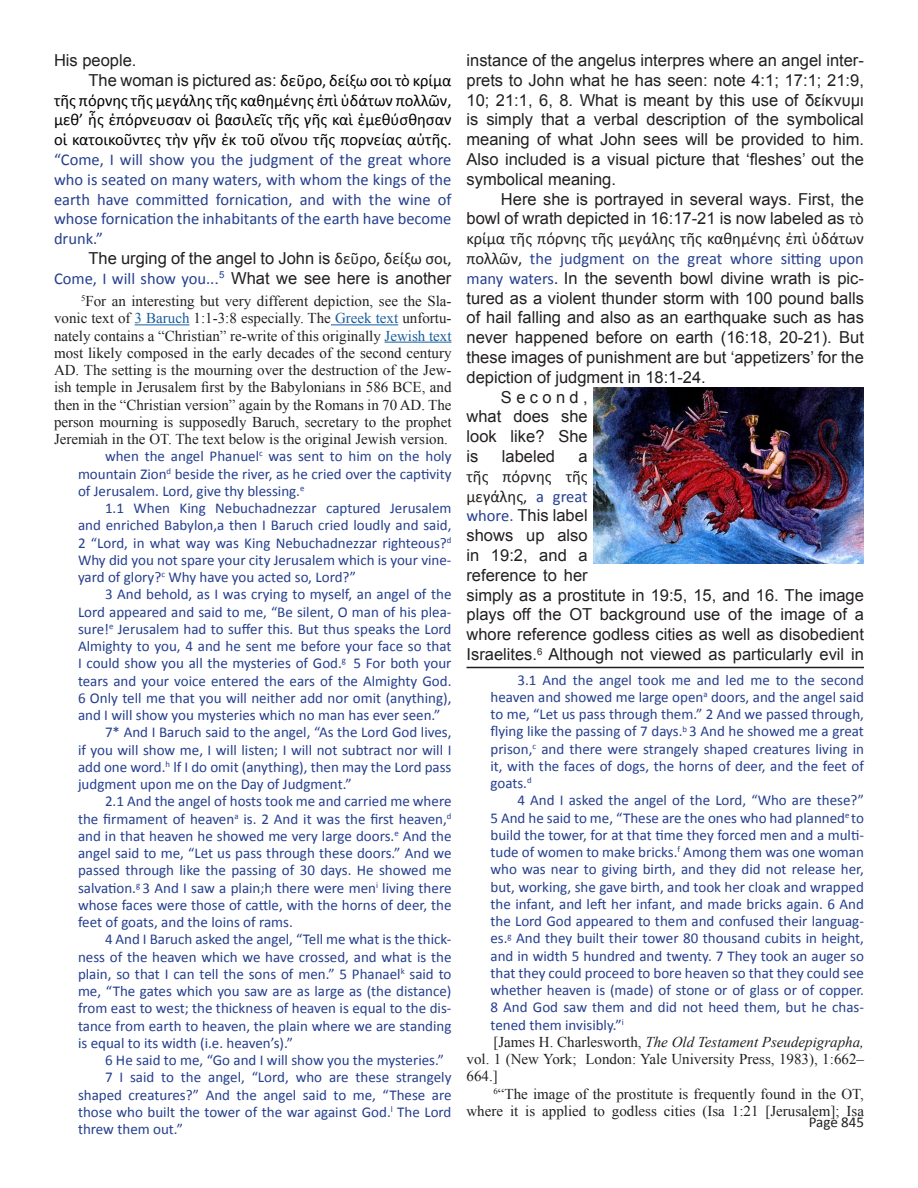
<style>
.page{position:relative;width:918px;height:1188px;background:#fff}
.page>*{position:absolute;margin:0;border:0;box-sizing:border-box;transform-origin:0 0}
.t1{font:16.5px/19.8px "Arial";color:#231f20;text-align:justify}
.t2{font:16.5px/19.8px "Calibri";color:#253f8e;text-align:justify}
.Footnote{font:15px/17.2px "Calibri";color:#253f8e;text-align:justify}
.Footnote-2{font:15px/17.2px "Times New Roman";color:#231f20;text-align:justify}
.t3{font:15px "Calibri";color:#231f20}
.s1{font-family:"Arial";color:#231f20}
.s2{color:#000}
.s3{font-family:"Calibri"}
.s4{font-family:"Calibri";color:#253f8e}
.s5{color:#253f8e}
.s6{color:#175d9e}
.s7{font-style:italic}
</style>
<div class="page">
<hr style="left:135px;top:325px;width:55px;height:1px;background:#175d9e">
<hr style="left:331px;top:325px;width:67px;height:1px;background:#175d9e">
<hr style="left:385px;top:342px;width:66px;height:1px;background:#175d9e">
<hr style="left:466px;top:667px;width:398px;height:1px;background:#231f20">
<img style="left:594px;top:387px;width:270px;height:176px">
<p class="t1" style="left:54px;top:50px;width:84px">His people.</p>
<p class="t2" style="left:54px;top:70px;width:399px;text-indent:34px"><span class="s1">The woman is pictured as:</span> <span class="s2">δεῦρο, δείξω σοι τὸ κρίμα τῆς πόρνης τῆς μεγάλης τῆς καθημένης ἐπὶ ὑδάτων πολλῶν, μεθʼ ἧς ἐπόρνευσαν οἱ βασιλεῖς τῆς γῆς καὶ ἐμεθύσθησαν οἱ κατοικοῦντες τὴν γῆν ἐκ τοῦ οἴνου τῆς πορνείας αὐτῆς. </span>“Come, I will show you the judgment of the great whore who is seated on many waters, with whom the kings of the earth have committed fornication, and with the wine of whose fornication the inhabitants of the earth have become drunk.”</p>
<p class="t1" style="left:54px;top:248px;width:399px;text-align:right">The urging of the angel to John is <span class="s3">δεῦρο, δείξω σοι,<br></span><span class="s4">Come, I will show you..</span><span class="s5">.</span><sup>5</sup> What we see here is another</p>
<p class="Footnote-2" style="left:54px;top:292px;width:399px;text-indent:27px"><sup>5</sup>For an interesting but very different depiction, see the Sla&shy;vonic text of <span class="s6">3 Baruch</span> 1:1-3:8 especially. The <span class="s6">Greek text</span> unfortu&shy;nately contains a “Christian” re-write of this originally <span class="s6">Jewish text </span>most likely composed in the early decades of the second century AD. The setting is the mourning over the destruction of the Jew&shy;ish temple in Jerusalem first by the Babylonians in 586 BCE, and then in the “Christian version” again by the Romans in 70 AD. The person mourning is supposedly Baruch, secretary to the prophet Jeremiah in the OT. The text below is the original Jewish version.</p>
<p class="Footnote" style="left:78px;top:447px;width:375px;text-indent:27px">when the angel Phanuel<sup>c</sup> was sent to him on the holy mountain Zion<sup>d</sup> beside the river, as he cried over the captivity of Jerusalem. Lord, give thy blessing.<sup>e</sup></p>
<p class="Footnote" style="left:78px;top:499px;width:375px;text-indent:27px">1.1 When King Nebuchadnezzar captured Jerusalem and enriched Babylon,a then I Baruch cried loudly and said, 2 “Lord, in what way was King Nebuchadnezzar righteous?<sup>d </sup>Why did you not spare your city Jerusalem which is your vine&shy;yard of glory?<sup>c</sup> Why have you acted so, Lord?”</p>
<p class="Footnote" style="left:78px;top:585px;width:375px;text-indent:27px">3 And behold, as I was crying to myself, an angel of the Lord appeared and said to me, “Be silent, O man of his plea&shy;sure!<sup>e</sup> Jerusalem had to suffer this. But thus speaks the Lord Almighty to you, 4 and he sent me before your face so that I could show you all the mysteries of God.<sup>g</sup> 5 For both your tears and your voice entered the ears of the Almighty God.<br>6 Only tell me that you will neither add nor omit (anything), and I will show you mysteries which no man has ever seen.”</p>
<p class="Footnote" style="left:78px;top:723px;width:375px;text-indent:27px">7* And I Baruch said to the angel, “As the Lord God lives, if you will show me, I will listen; I will not subtract nor will I add one word.<sup>h</sup> lf I do omit (anything), then may the Lord pass judgment upon me on the Day of Judgment.”</p>
<p class="Footnote" style="left:78px;top:792px;width:375px;text-indent:27px">2.1 And the angel of hosts took me and carried me where the firmament of heaven<sup>a</sup> is. 2 And it was the first heaven,<sup>d </sup>and in that heaven he showed me very large doors.<sup>e</sup> And the angel said to me, “Let us pass through these doors.” And we passed through like the passing of 30 days. He showed me salvation.<sup>g</sup> 3 And I saw a plain;h there were men<sup>i</sup> living there whose faces were those of cattle, with the horns of deer, the feet of goats, and the loins of rams.</p>
<p class="Footnote" style="left:78px;top:930px;width:375px;text-indent:27px">4 And I Baruch asked the angel, “Tell me what is the thick&shy;ness of the heaven which we have crossed, and what is the plain, so that I can tell the sons of men.” 5 Phanael<sup>k</sup> said to me, “The gates which you saw are as large as (the distance) from east to west; the thickness of heaven is equal to the dis&shy;tance from earth to heaven, the plain where we are standing is equal to its width (i.e. heaven’s).”</p>
<p class="Footnote" style="left:105px;top:1051px;width:341px">6 He said to me, “Go and I will show you the mysteries.”</p>
<p class="Footnote" style="left:78px;top:1068px;width:375px;text-indent:27px">7 I said to the angel, “Lord, who are these strangely shaped creatures?” And the angel said to me, “These are those who built the tower of the war against God.<sup>l</sup> The Lord threw them out.”</p>
<p class="t1" style="left:466px;top:50px;width:399px">instance of the angelus interpres where an angel inter&shy;prets to John what he has seen: note 4:1; 17:1; 21:9, 10; 21:1, 6, 8. What is meant by this use of δείκνυμι is simply that a verbal description of the symbolical meaning of what John sees will be provided to him.<br>Also included is a visual picture that ‘fleshes’ out the symbolical meaning.</p>
<p class="t1" style="left:466px;top:189px;width:399px;text-indent:34px">Here she is portrayed in several ways. First, the bowl of wrath depicted in 16:17-21 is now labeled as <span class="s3">τὸ κρίμα τῆς πόρνης τῆς μεγάλης τῆς καθημένης ἐπὶ ὑδάτων πολλῶν,</span> <span class="s4">the judgment on the great whore sitting upon many waters</span><span class="s3">.</span> In the seventh bowl divine wrath is pic&shy;tured as a violent thunder storm with 100 pound balls of hail falling and also as an earthquake such as has never happened before on earth (16:18, 20-21). But these images of punishment are but ‘appetizers’ for the depiction of judgment in 18:1-24.</p>
<p class="t1" style="left:466px;top:387px;width:123px;text-indent:34px">Second, what does she look like? She is</p>
<p class="t1" style="left:502px;top:446px;width:55px">labeled</p>
<p class="t1" style="left:466px;top:446px;width:399px;text-align:left;text-indent:112px">a<br><span class="s3">τῆς πόρνης τῆς<br>μεγάλης,</span> <span class="s4">a great<br>whore.</span> This label<br>shows up also<br>in 19:2, and a<br>reference to her<br>simply as a prostitute in 19:5, 15, and 16. The image plays off the OT background use of the image of a whore reference godless cities as well as disobedient<br>Israelites.<sup>6</sup> Although not viewed as particularly evil in</p>
<p class="Footnote" style="left:490px;top:671px;width:375px;text-indent:27px">3.1 And the angel took me and led me to the second heaven and showed me large open<sup>a</sup> doors, and the angel said to me, “Let us pass through them.” 2 And we passed through, flying like the passing of 7 days.<sup>b</sup> 3 And he showed me a great prison,<sup>c</sup> and there were strangely shaped creatures living in it, with the faces of dogs, the horns of deer, and the feet of goats.<sup>d</sup></p>
<p class="Footnote" style="left:490px;top:791px;width:375px;text-indent:27px">4 And I asked the angel of the Lord, “Who are these?” 5 And he said to me, “These are the ones who had planned<sup>e</sup> to build the tower, for at that time they forced men and a multi&shy;tude of women to make bricks.<sup>f</sup> Among them was one woman who was near to giving birth, and they did not release her, but, working, she gave birth, and took her cloak and wrapped the infant, and left her infant, and made bricks again. 6 And the Lord God appeared to them and confused their languag&shy;es.<sup>g</sup> And they built their tower 80 thousand cubits in height, and in width 5 hundred and twenty. 7 They took an auger so that they could proceed to bore heaven so that they could see whether heaven is (made) of stone or of glass or of copper.<br>8 And God saw them and did not heed them, but he chas&shy;tened them invisibly.”<sup>i</sup></p>
<p class="Footnote-2" style="left:466px;top:1033px;width:399px;text-indent:27px">[James H. Charlesworth, <span class="s7">The Old Testament Pseudepigrapha, </span>vol. 1 (New York; London: Yale University Press, 1983), 1:662– 664.]</p>
<p class="Footnote-2" style="left:466px;top:1085px;width:399px;text-align:right"><sup>6</sup>“The image of the prostitute is frequently found in the OT, where it is applied to godless cities (Isa 1:21 [Jerusalem]; Isa</p>
<p class="t3" style="left:809px;top:1112px;width:57px">Page 845</p>
</div>
